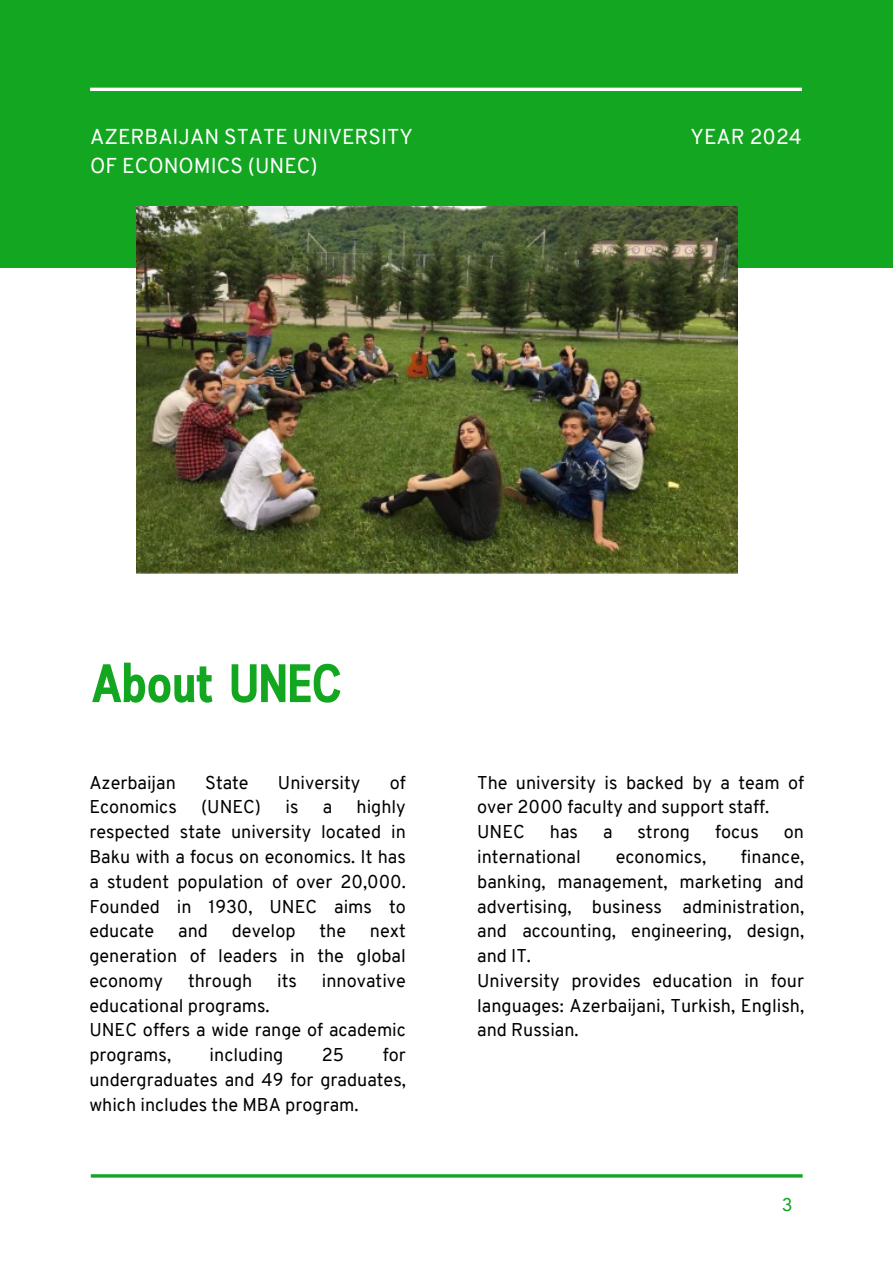
<style>
.page{position:relative;width:893px;height:1263px;background:#fff}
.page>*{position:absolute;margin:0;border:0;box-sizing:border-box;transform-origin:0 0}
.t1{font:700 54px "Cloud Cond";color:#12a621}
.t2{font:21px/29.2px "Overpass";color:#fff}
.t3{font:18px/24.8px "Overpass";color:#000001;text-align:justify}
.t4{font:18px "Overpass";color:#12a621}
</style>
<div class="page">
<div style="left:0;top:0;width:892px;height:267px;background:#12a621"></div>
<hr style="left:90px;top:88px;width:711px;height:3px;background:#fff">
<img style="left:137px;top:206px;width:600px;height:368px">
<hr style="left:91px;top:1174px;width:711px;height:3px;background:#12a621">
<h2 class="t2" style="left:90px;top:124px;width:324px">AZERBAIJAN STATE UNIVERSITY<br>OF ECONOMICS (UNEC)</h2>
<p class="t2" style="left:690px;top:124px;width:113px">YEAR 2024</p>
<h1 class="t1" style="left:92px;top:662px;width:251px">About UNEC</h1>
<p class="t3" style="left:89px;top:771px;width:88px">Azerbaijan</p>
<p class="t3" style="left:205px;top:771px;width:45px">State</p>
<p class="t3" style="left:278px;top:771px;width:84px">University</p>
<p class="t3" style="left:390px;top:771px;width:18px">of</p>
<p class="t3" style="left:89px;top:796px;width:89px">Economics</p>
<p class="t3" style="left:201px;top:796px;width:62px">(UNEC)</p>
<p class="t3" style="left:285px;top:796px;width:15px">is</p>
<p class="t3" style="left:323px;top:796px;width:11px">a</p>
<p class="t3" style="left:89px;top:796px;width:318px;text-indent:267px">highly respected state university located in Baku with a focus on economics. It has a student population of over 20,000.<br>Founded in 1930, UNEC aims to educate</p>
<p class="t3" style="left:89px;top:920px;width:318px;text-indent:280px">next generation of leaders in the global economy</p>
<p class="t3" style="left:178px;top:920px;width:31px">and</p>
<p class="t3" style="left:232px;top:920px;width:65px">develop</p>
<p class="t3" style="left:319px;top:920px;width:28px">the</p>
<p class="t3" style="left:188px;top:969px;width:66px">through</p>
<p class="t3" style="left:277px;top:969px;width:21px">its</p>
<p class="t3" style="left:322px;top:969px;width:85px">innovative</p>
<p class="t3" style="left:89px;top:994px;width:182px">educational programs.</p>
<p class="t3" style="left:89px;top:1019px;width:318px">UNEC offers a wide range of academic programs,</p>
<p class="t3" style="left:210px;top:1044px;width:75px">including</p>
<p class="t3" style="left:322px;top:1044px;width:24px">25</p>
<p class="t3" style="left:89px;top:1044px;width:318px;text-indent:293px">for undergraduates and 49 for graduates, which includes the MBA program.</p>
<p class="t3" style="left:477px;top:771px;width:328px">The university is backed by a team of over 2000 faculty and support staff.</p>
<p class="t3" style="left:477px;top:821px;width:49px">UNEC</p>
<p class="t3" style="left:550px;top:821px;width:30px">has</p>
<p class="t3" style="left:603px;top:821px;width:11px">a</p>
<p class="t3" style="left:637px;top:821px;width:54px">strong</p>
<p class="t3" style="left:715px;top:821px;width:45px">focus</p>
<p class="t3" style="left:783px;top:821px;width:22px">on</p>
<p class="t3" style="left:477px;top:846px;width:105px">international</p>
<p class="t3" style="left:615px;top:846px;width:92px">economics,</p>
<p class="t3" style="left:477px;top:846px;width:328px;text-indent:264px">finance, banking, management, marketing and advertising, business administration, and accounting, engineering, design, and IT.</p>
<p class="t3" style="left:477px;top:969px;width:328px">University provides education in four languages: Azerbaijani, Turkish, English, and Russian.</p>
<p class="t4" style="left:781px;top:1196px;width:12px">3</p>
</div>
